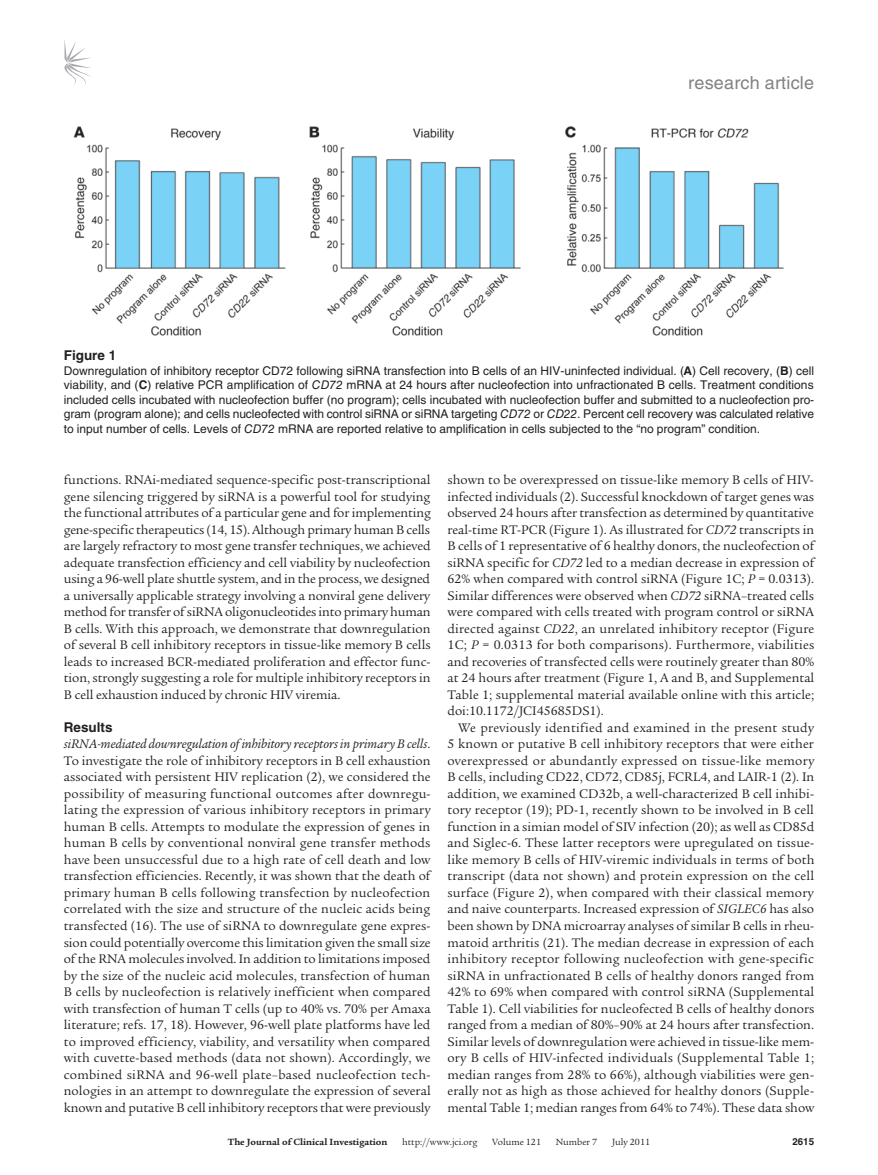
<style>
.page{position:relative;width:878px;height:1175px;background:#fff}
.page>*{position:absolute;margin:0;border:0;box-sizing:border-box;transform-origin:0 0}
.t1{font:18px "Helvetica LT Std";letter-spacing:.01em;color:#808285}
.t2{font:13.5px/16.5px "Legacy Serif Std";letter-spacing:-.005em;color:#231f20;text-align:justify}
.t3{font:700 13.5px "Helvetica LT Std";color:#231f20}
.t4{font:12px/14.5px "Helvetica LT Std";color:#231f20;text-align:justify}
.t5{font:9.75px "Legacy Serif Std";color:#231f20}
.t6{font:700 9.75px "Legacy Serif Std";color:#231f20}
.t7{font:700 9.75px "Helvetica LT Std";color:#231f20}
.s1{font-weight:700}
.s2{font-style:italic}
</style>
<div class="page">
<svg style="left:64px;top:40px;width:27px;height:45px"></svg>
<img style="left:73px;top:126px;width:711px;height:210px">
<h1 class="t1" style="left:688px;top:73px;width:127px">research article</h1>
<p class="t3" style="left:64px;top:347px;width:54px">Figure 1</p>
<p class="t4" style="left:64px;top:363px;width:751px">Downregulation of inhibitory receptor CD72 following siRNA transfection into B cells of an HIV-uninfected individual. (<span class="s1">A</span>) Cell recovery, (<span class="s1">B</span>) cell viability, and (<span class="s1">C</span>) relative PCR amplification of <span class="s2">CD72</span> mRNA at 24 hours after nucleofection into unfractionated B cells. Treatment conditions included cells incubated with nucleofection buffer (no program); cells incubated with nucleofection buffer and submitted to a nucleofection pro&shy;gram (program alone); and cells nucleofected with control siRNA or siRNA targeting <span class="s2">CD72</span> or <span class="s2">CD22</span>. Percent cell recovery was calculated relative to input number of cells. Levels of <span class="s2">CD72</span> mRNA are reported relative to amplification in cells subjected to the “no program” condition.</p>
<p class="t2" style="left:64px;top:472px;width:368px">functions. RNAi-mediated sequence-specific post-transcriptional gene silencing triggered by siRNA is a powerful tool for studying the functional attributes of a particular gene and for implementing gene-specific therapeutics (14, 15). Although primary human B cells are largely refractory to most gene transfer techniques, we achieved adequate transfection efficiency and cell viability by nucleofection using a 96-well plate shuttle system, and in the process, we designed a universally applicable strategy involving a nonviral gene delivery method for transfer of siRNA oligonucleotides into primary human B cells. With this approach, we demonstrate that downregulation of several B cell inhibitory receptors in tissue-like memory B cells leads to increased BCR-mediated proliferation and effector func&shy;tion, strongly suggesting a role for multiple inhibitory receptors in B cell exhaustion induced by chronic HIV viremia.</p>
<p class="t3" style="left:64px;top:719px;width:50px">Results</p>
<p class="t2" style="left:64px;top:736px;width:368px"><span class="s2">siRNA-mediated downregulation of inhibitory receptors in primary B cells</span>.<br>To investigate the role of inhibitory receptors in B cell exhaustion associated with persistent HIV replication (2), we considered the possibility of measuring functional outcomes after downregu&shy;lating the expression of various inhibitory receptors in primary human B cells. Attempts to modulate the expression of genes in human B cells by conventional nonviral gene transfer methods have been unsuccessful due to a high rate of cell death and low transfection efficiencies. Recently, it was shown that the death of primary human B cells following transfection by nucleofection correlated with the size and structure of the nucleic acids being transfected (16). The use of siRNA to downregulate gene expres&shy;sion could potentially overcome this limitation given the small size of the RNA molecules involved. In addition to limitations imposed by the size of the nucleic acid molecules, transfection of human B cells by nucleofection is relatively inefficient when compared with transfection of human T cells (up to 40% vs. 70% per Amaxa literature; refs. 17, 18). However, 96-well plate platforms have led to improved efficiency, viability, and versatility when compared with cuvette-based methods (data not shown). Accordingly, we combined siRNA and 96-well plate–based nucleofection tech&shy;nologies in an attempt to downregulate the expression of several known and putative B cell inhibitory receptors that were previously</p>
<p class="t2" style="left:447px;top:472px;width:368px">shown to be overexpressed on tissue-like memory B cells of HIV&shy;infected individuals (2). Successful knockdown of target genes was observed 24 hours after transfection as determined by quantitative real-time RT-PCR (Figure 1). As illustrated for <span class="s2">CD72</span> transcripts in B cells of 1 representative of 6 healthy donors, the nucleofection of siRNA specific for <span class="s2">CD72</span> led to a median decrease in expression of 62% when compared with control siRNA (Figure 1C; <span class="s2">P</span> = 0.0313).<br>Similar differences were observed when <span class="s2">CD72</span> siRNA–treated cells were compared with cells treated with program control or siRNA directed against <span class="s2">CD22</span>, an unrelated inhibitory receptor (Figure 1C; <span class="s2">P</span> = 0.0313 for both comparisons). Furthermore, viabilities and recoveries of transfected cells were routinely greater than 80% at 24 hours after treatment (Figure 1, A and B, and Supplemental Table 1; supplemental material available online with this article; doi:10.1172/JCI45685DS1).</p>
<p class="t2" style="left:447px;top:719px;width:368px;text-indent:11px">We previously identified and examined in the present study 5 known or putative B cell inhibitory receptors that were either overexpressed or abundantly expressed on tissue-like memory B cells, including CD22, CD72, CD85j, FCRL4, and LAIR-1 (2). In addition, we examined CD32b, a well-characterized B cell inhibi&shy;tory receptor (19); PD-1, recently shown to be involved in B cell function in a simian model of SIV infection (20); as well as CD85d and Siglec-6. These latter receptors were upregulated on tissue&shy;like memory B cells of HIV-viremic individuals in terms of both transcript (data not shown) and protein expression on the cell surface (Figure 2), when compared with their classical memory and naive counterparts. Increased expression of <span class="s2">SIGLEC6</span> has also been shown by DNA microarray analyses of similar B cells in rheu&shy;matoid arthritis (21). The median decrease in expression of each inhibitory receptor following nucleofection with gene-specific siRNA in unfractionated B cells of healthy donors ranged from 42% to 69% when compared with control siRNA (Supplemental Table 1). Cell viabilities for nucleofected B cells of healthy donors ranged from a median of 80%–90% at 24 hours after transfection.<br>Similar levels of downregulation were achieved in tissue-like mem&shy;ory B cells of HIV-infected individuals (Supplemental Table 1; median ranges from 28% to 66%), although viabilities were gen&shy;erally not as high as those achieved for healthy donors (Supple&shy;mental Table 1; median ranges from 64% to 74%). These data show</p>
<p class="t6" style="left:228px;top:1135px;width:161px">The Journal of Clinical Investigation</p>
<p class="t5" style="left:402px;top:1136px;width:77px">http://www.jci.org</p>
<p class="t5" style="left:492px;top:1136px;width:50px">Volume 121</p>
<p class="t5" style="left:555px;top:1136px;width:43px">Number 7</p>
<p class="t5" style="left:612px;top:1136px;width:40px">July 2011</p>
<p class="t7" style="left:792px;top:1135px;width:23px">2615</p>
</div>
